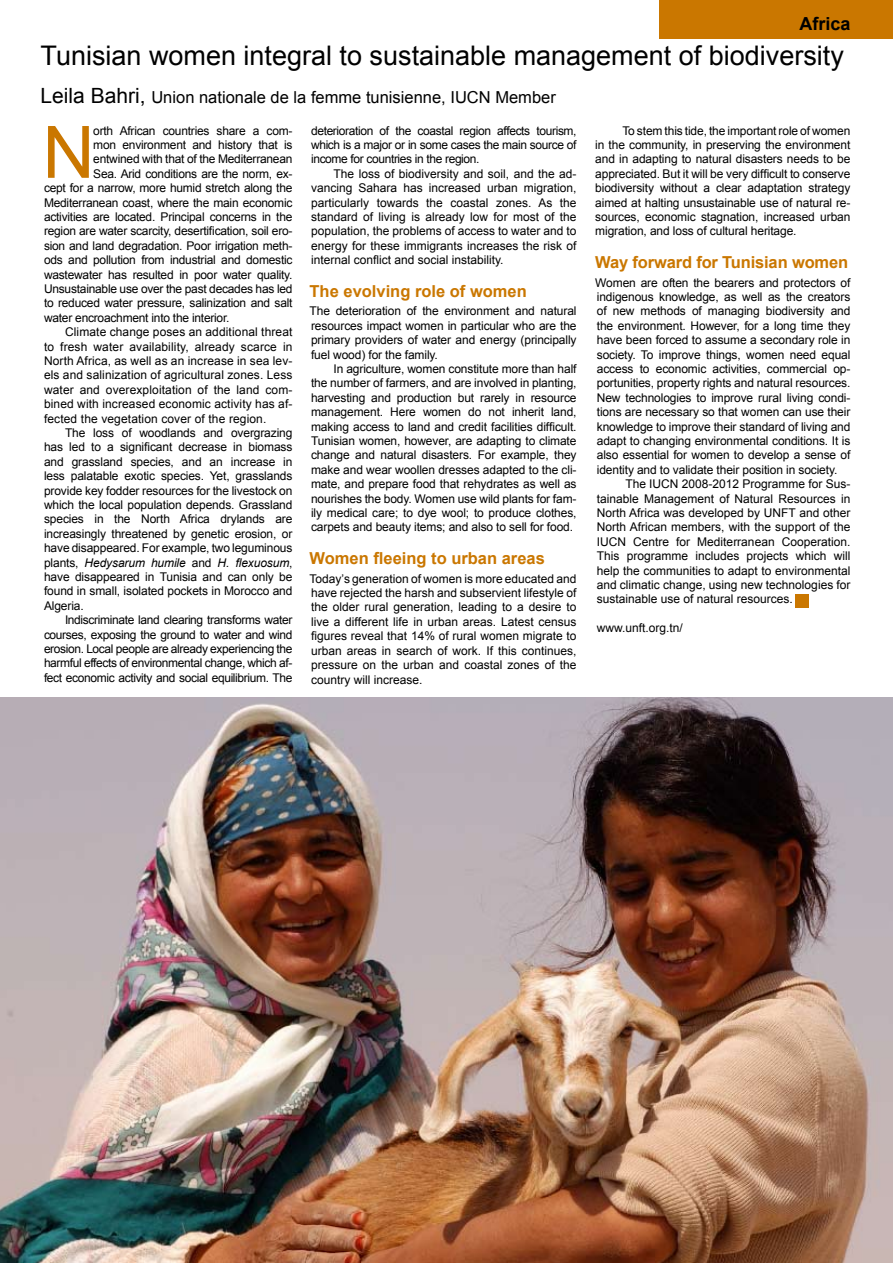
<style>
.page{position:relative;width:893px;height:1263px;background:#fff}
.page>*{position:absolute;margin:0;border:0;box-sizing:border-box;transform-origin:0 0}
.t1{font:72.3px "Arial";color:#ca7700}
.t2{font:27px "Arial";color:#000}
.t3{font:700 18px "Arial";color:#000}
.t4{font:700 16.5px "Arial";color:#ca7700}
.t5{font:16.5px "Arial";color:#000}
.t6{font:12px/14.4px "Arial";letter-spacing:-.01em;color:#000;text-align:justify}
.t7{font:12px "Arial";letter-spacing:.01em;color:#000}
.t8{font:12px "Arial";letter-spacing:-.03em;color:#000}
.t9{font:italic 12px "Arial";letter-spacing:-.01em;color:#000}
.s1{font-size:21px}
.s2{font-style:normal}
</style>
<div class="page">
<img style="left:0;top:697px;width:893px;height:566px">
<div style="left:795px;top:594px;width:14px;height:14px;background:#ca7700"></div>
<div style="left:660px;top:0;width:233px;height:38px;background:#ca7700"></div>
<h3 class="t3" style="left:799px;top:12px;width:53px">Africa</h3>
<h2 class="t2" style="left:40px;top:38px;width:805px">Tunisian women integral to sustainable management of biodiversity</h2>
<h3 class="t5" style="left:40px;top:86px;width:517px"><span class="s1">Leila Bahri,</span> Union nationale de la femme tunisienne, IUCN Member</h3>
<h1 class="t1" style="left:43px;top:105px;width:54px">N</h1>
<p class="t6" style="left:93px;top:123px;width:201px">orth African countries share a com-</p>
<p class="t6" style="left:93px;top:138px;width:201px">mon environment and history that is</p>
<p class="t6" style="left:93px;top:152px;width:201px">entwined with that of the Mediterranean</p>
<p class="t6" style="left:93px;top:167px;width:201px">Sea. Arid conditions are the norm, ex-</p>
<p class="t6" style="left:44px;top:181px;width:250px">cept for a narrow, more humid stretch along the</p>
<p class="t6" style="left:44px;top:195px;width:250px">Mediterranean coast, where the main economic</p>
<p class="t6" style="left:44px;top:210px;width:250px">activities are located. Principal concerns in the</p>
<p class="t6" style="left:44px;top:224px;width:250px">region are water scarcity, desertification, soil ero-</p>
<p class="t6" style="left:44px;top:239px;width:250px">sion and land degradation. Poor irrigation meth-</p>
<p class="t6" style="left:44px;top:253px;width:250px">ods and pollution from industrial and domestic</p>
<p class="t6" style="left:44px;top:267px;width:250px">wastewater has resulted in poor water quality.</p>
<p class="t6" style="left:44px;top:282px;width:250px">Unsustainable use over the past decades has led</p>
<p class="t6" style="left:44px;top:296px;width:250px">to reduced water pressure, salinization and salt</p>
<p class="t6" style="left:44px;top:311px;width:187px">water encroachment into the interior.</p>
<p class="t7" style="left:65px;top:324px;width:229px">Climate change poses an additional threat</p>
<p class="t7" style="left:44px;top:339px;width:250px">to fresh water availability, already scarce in</p>
<p class="t7" style="left:44px;top:353px;width:250px">North Africa, as well as an increase in sea lev-</p>
<p class="t7" style="left:44px;top:367px;width:250px">els and salinization of agricultural zones. Less</p>
<p class="t7" style="left:44px;top:382px;width:250px">water and overexploitation of the land com-</p>
<p class="t7" style="left:44px;top:396px;width:250px">bined with increased economic activity has af-</p>
<p class="t7" style="left:44px;top:411px;width:224px">fected the vegetation cover of the region.</p>
<p class="t6" style="left:65px;top:426px;width:229px">The loss of woodlands and overgrazing</p>
<p class="t6" style="left:44px;top:440px;width:250px">has led to a significant decrease in biomass</p>
<p class="t6" style="left:44px;top:455px;width:250px">and grassland species, and an increase in</p>
<p class="t6" style="left:44px;top:469px;width:250px">less palatable exotic species. Yet, grasslands</p>
<p class="t6" style="left:44px;top:483px;width:250px">provide key fodder resources for the livestock on</p>
<p class="t6" style="left:44px;top:498px;width:250px">which the local population depends. Grassland</p>
<p class="t6" style="left:44px;top:512px;width:250px">species in the North Africa drylands are</p>
<p class="t6" style="left:44px;top:527px;width:250px">increasingly threatened by genetic erosion, or</p>
<p class="t6" style="left:44px;top:541px;width:250px">have disappeared. For example, two leguminous</p>
<p class="t9" style="left:44px;top:555px;width:250px"><span class="s2">plants,</span> Hedysarum humile <span class="s2">and</span> H. flexuosum<span class="s2">,</span></p>
<p class="t6" style="left:44px;top:570px;width:250px">have disappeared in Tunisia and can only be</p>
<p class="t6" style="left:44px;top:584px;width:250px">found in small, isolated pockets in Morocco and</p>
<p class="t6" style="left:44px;top:599px;width:41px">Algeria.</p>
<p class="t8" style="left:65px;top:612px;width:229px">Indiscriminate land clearing transforms water</p>
<p class="t8" style="left:44px;top:627px;width:250px">courses, exposing the ground to water and wind</p>
<p class="t8" style="left:44px;top:641px;width:250px">erosion. Local people are already experiencing the</p>
<p class="t8" style="left:44px;top:655px;width:250px">harmful effects of environmental change, which af-</p>
<p class="t8" style="left:44px;top:670px;width:250px">fect economic activity and social equilibrium. The</p>
<p class="t6" style="left:311px;top:123px;width:267px">deterioration of the coastal region affects tourism, which is a major or in some cases the main source of income for countries in the region.</p>
<p class="t6" style="left:311px;top:167px;width:267px;text-indent:22px">The loss of biodiversity and soil, and the ad&shy;vancing Sahara has increased urban migration, particularly towards the coastal zones. As the standard of living is already low for most of the population, the problems of access to water and to energy for these immigrants increases the risk of internal conflict and social instability.</p>
<h3 class="t4" style="left:310px;top:280px;width:219px">The evolving role of women</h3>
<p class="t6" style="left:310px;top:304px;width:268px">The deterioration of the environment and natural resources impact women in particular who are the primary providers of water and energy (principally fuel wood) for the family.</p>
<p class="t6" style="left:311px;top:362px;width:267px;text-indent:22px">In agriculture, women constitute more than half the number of farmers, and are involved in planting, harvesting and production but rarely in resource management. Here women do not inherit land, making access to land and credit facilities difficult.<br>Tunisian women, however, are adapting to climate change and natural disasters. For example, they make and wear woollen dresses adapted to the cli&shy;mate, and prepare food that rehydrates as well as nourishes the body. Women use wild plants for fam&shy;ily medical care; to dye wool; to produce clothes, carpets and beauty items; and also to sell for food.</p>
<h3 class="t4" style="left:310px;top:547px;width:237px">Women fleeing to urban areas</h3>
<p class="t6" style="left:310px;top:571px;width:269px">Today’s generation of women is more educated and have rejected the harsh and subservient lifestyle of the older rural generation, leading to a desire to live a different life in urban areas. Latest census figures reveal that 14% of rural women migrate to urban areas in search of work. If this continues, pressure on the urban and coastal zones of the country will increase.</p>
<p class="t6" style="left:595px;top:123px;width:257px;text-indent:27px">To stem this tide, the important role of women in the community, in preserving the environment and in adapting to natural disasters needs to be appreciated. But it will be very difficult to conserve biodiversity without a clear adaptation strategy aimed at halting unsustainable use of natural re&shy;sources, economic stagnation, increased urban migration, and loss of cultural heritage.</p>
<h3 class="t4" style="left:595px;top:251px;width:254px">Way forward for Tunisian women</h3>
<p class="t6" style="left:595px;top:275px;width:257px">Women are often the bearers and protectors of indigenous knowledge, as well as the creators of new methods of managing biodiversity and the environment. However, for a long time they have been forced to assume a secondary role in society. To improve things, women need equal access to economic activities, commercial op&shy;portunities, property rights and natural resources.<br>New technologies to improve rural living condi&shy;tions are necessary so that women can use their knowledge to improve their standard of living and adapt to changing environmental conditions. It is also essential for women to develop a sense of identity and to validate their position in society.</p>
<p class="t6" style="left:597px;top:477px;width:255px;text-indent:28px">The IUCN 2008-2012 Programme for Sus&shy;tainable Management of Natural Resources in North Africa was developed by UNFT and other North African members, with the support of the IUCN Centre for Mediterranean Cooperation.<br>This programme includes projects which will help the communities to adapt to environmental and climatic change, using new technologies for sustainable use of natural resources.</p>
<p class="t6" style="left:597px;top:621px;width:88px">www.unft.org.tn/</p>
</div>
